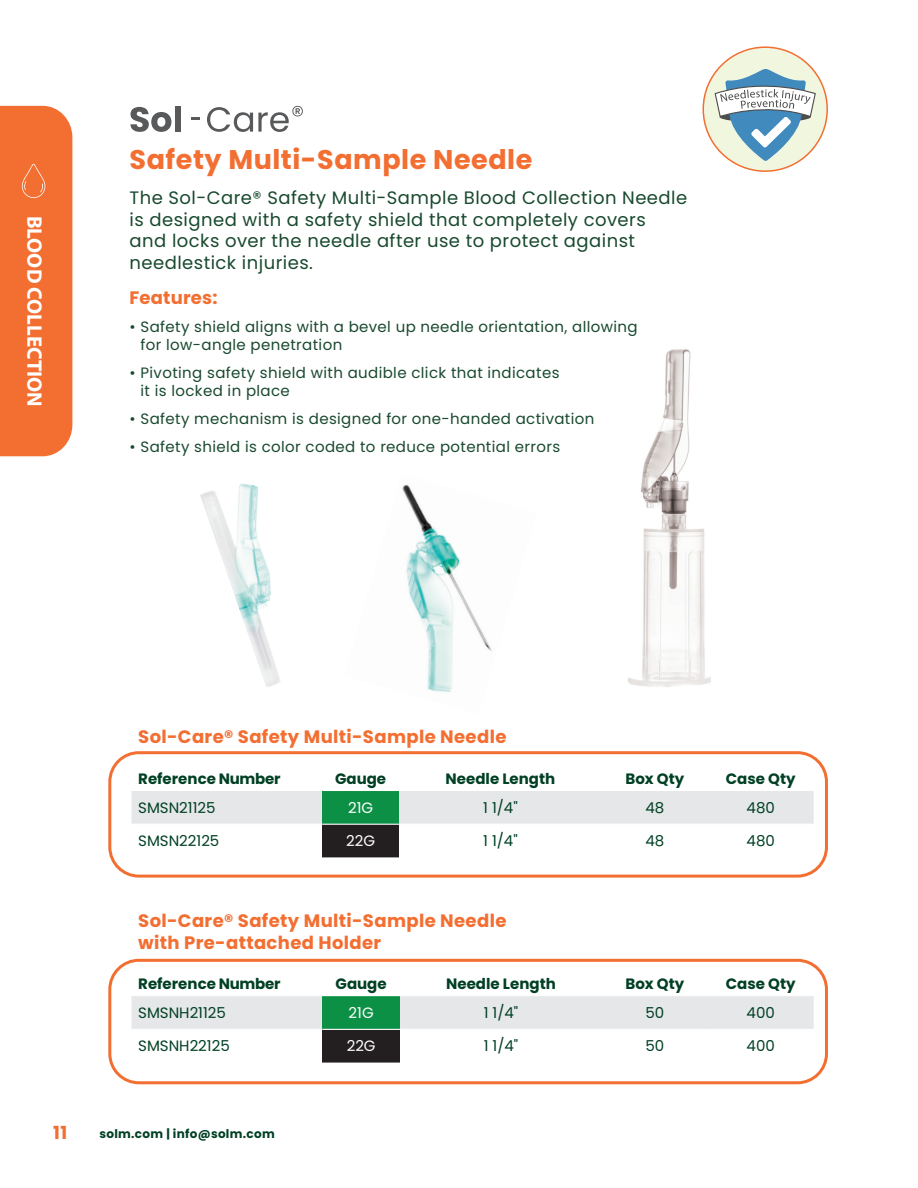
<style>
.page{position:relative;width:918px;height:1188px;background:#fff}
.page>*{position:absolute;margin:0;border:0;box-sizing:border-box;transform-origin:0 0}
.Product_Name{font:700 27px "Poppins";letter-spacing:.02em;color:#f36e31}
.t1{font:700 21px "Myriad Pro";color:#fff}
.Summary{font:18px/21.6px "Poppins";letter-spacing:.025em;color:#19492f}
.Product_Name-2{font:700 18px/21.6px "Poppins";letter-spacing:.02em;color:#f36e31}
.Features{font:700 18px "Poppins";letter-spacing:.01em;color:#f36e31}
.Features-2{font:15px/18px "Poppins";letter-spacing:.025em;color:#19492f}
.Chart_Heading{font:700 15px "Poppins";color:#014024}
.Chart_SKUS{font:15px "Poppins";color:#014024}
.Chart_SKUS-2{font:15px "Poppins";color:#fff}
.t2{font:700 12px "Poppins";letter-spacing:.025em;color:#014024}
</style>
<div class="page">
<div style="left:0;top:106px;width:72px;height:350px;background:#f36e31"></div>
<img style="left:402px;top:485px;width:90px;height:207px">
<img style="left:200px;top:483px;width:80px;height:204px">
<img style="left:628px;top:349px;width:83px;height:338px">
<div style="left:703px;top:47px;width:124px;height:124px;background:#f1f6df;border-radius:50%"></div>
<svg style="left:715px;top:69px;width:101px;height:92px"></svg>
<div style="left:131px;top:791px;width:683px;height:33px;background:#e6e7e9"></div>
<div style="left:322px;top:790px;width:77px;height:34px;background:#0c9045"></div>
<div style="left:322px;top:824px;width:77px;height:34px;background:#231f20"></div>
<hr style="left:322px;top:790px;width:77px;height:1px;background:#fff">
<hr style="left:322px;top:824px;width:77px;height:1px;background:#fff">
<hr style="left:322px;top:857px;width:77px;height:2px;background:#fff">
<div style="left:131px;top:996px;width:683px;height:33px;background:#e6e7e9"></div>
<div style="left:322px;top:996px;width:78px;height:33px;background:#0c9045"></div>
<div style="left:322px;top:1029px;width:78px;height:34px;background:#231f20"></div>
<hr style="left:322px;top:1029px;width:78px;height:1px;background:#fff">
<div style="left:108px;top:751px;width:720px;height:127px;border:3px solid #f36e31;border-radius:29px"></div>
<div style="left:108px;top:959px;width:720px;height:125px;border:3px solid #f36e31;border-radius:29px"></div>
<svg style="left:130px;top:107px;width:41px;height:25px"></svg>
<div style="left:175px;top:106px;width:6px;height:26px;background:#58595b"></div>
<svg style="left:191px;top:118px;width:8px;height:2px"></svg>
<svg style="left:207px;top:106px;width:96px;height:26px"></svg>
<h2 class="t1" style="left:48px;top:216px;width:193px;rotate:90deg">BLOOD COLLECTION</h2>
<p class="Product_Name" style="left:130px;top:144px;width:404px">Safety Multi-Sample Needle</p>
<p class="Summary" style="left:130px;top:187px;width:559px">The Sol-Care® Safety Multi-Sample Blood Collection Needle is designed with a safety shield that completely covers<br>and locks over the needle after use to protect against needlestick injuries.</p>
<p class="Features" style="left:130px;top:287px;width:89px">Features:</p>
<p class="Features-2" style="left:141px;top:318px;width:499px;text-indent:-11px">• Safety shield aligns with a bevel up needle orientation, allowing for low-angle penetration</p>
<p class="Features-2" style="left:141px;top:364px;width:420px;text-indent:-11px">• Pivoting safety shield with audible click that indicates it is locked in place</p>
<p class="Features-2" style="left:130px;top:410px;width:466px">• Safety mechanism is designed for one-handed activation</p>
<p class="Features-2" style="left:130px;top:438px;width:432px">• Safety shield is color coded to reduce potential errors</p>
<p class="Product_Name-2" style="left:138px;top:726px;width:370px">Sol-Care® Safety Multi-Sample Needle</p>
<p class="Chart_Heading" style="left:138px;top:770px;width:144px">Reference Number</p>
<p class="Chart_Heading" style="left:335px;top:770px;width:53px">Gauge</p>
<p class="Chart_Heading" style="left:446px;top:770px;width:111px">Needle Length</p>
<p class="Chart_Heading" style="left:626px;top:770px;width:60px">Box Qty</p>
<p class="Chart_Heading" style="left:726px;top:770px;width:71px">Case Qty</p>
<p class="Chart_SKUS" style="left:138px;top:799px;width:79px">SMSN21125</p>
<p class="Chart_SKUS-2" style="left:348px;top:799px;width:27px">21G</p>
<p class="Chart_SKUS" style="left:483px;top:799px;width:36px">1 1/4"</p>
<p class="Chart_SKUS" style="left:645px;top:799px;width:20px">48</p>
<p class="Chart_SKUS" style="left:747px;top:799px;width:30px">480</p>
<p class="Chart_SKUS" style="left:138px;top:832px;width:83px">SMSN22125</p>
<p class="Chart_SKUS-2" style="left:346px;top:832px;width:30px">22G</p>
<p class="Chart_SKUS" style="left:483px;top:832px;width:36px">1 1/4"</p>
<p class="Chart_SKUS" style="left:645px;top:832px;width:20px">48</p>
<p class="Chart_SKUS" style="left:747px;top:832px;width:30px">480</p>
<p class="Product_Name-2" style="left:138px;top:910px;width:370px">Sol-Care® Safety Multi-Sample Needle with Pre-attached Holder</p>
<p class="Chart_Heading" style="left:138px;top:975px;width:144px">Reference Number</p>
<p class="Chart_Heading" style="left:336px;top:975px;width:53px">Gauge</p>
<p class="Chart_Heading" style="left:446px;top:975px;width:111px">Needle Length</p>
<p class="Chart_Heading" style="left:626px;top:975px;width:60px">Box Qty</p>
<p class="Chart_Heading" style="left:726px;top:975px;width:71px">Case Qty</p>
<p class="Chart_SKUS" style="left:138px;top:1004px;width:89px">SMSNH21125</p>
<p class="Chart_SKUS-2" style="left:349px;top:1004px;width:27px">21G</p>
<p class="Chart_SKUS" style="left:484px;top:1004px;width:36px">1 1/4"</p>
<p class="Chart_SKUS" style="left:646px;top:1004px;width:20px">50</p>
<p class="Chart_SKUS" style="left:747px;top:1004px;width:30px">400</p>
<p class="Chart_SKUS" style="left:138px;top:1038px;width:93px">SMSNH22125</p>
<p class="Chart_SKUS-2" style="left:347px;top:1038px;width:30px">22G</p>
<p class="Chart_SKUS" style="left:484px;top:1038px;width:36px">1 1/4"</p>
<p class="Chart_SKUS" style="left:646px;top:1038px;width:20px">50</p>
<p class="Chart_SKUS" style="left:747px;top:1038px;width:30px">400</p>
<p class="Product_Name-2" style="left:53px;top:1122px;width:15px">11</p>
<p class="t2" style="left:100px;top:1127px;width:177px">solm.com | info@solm.com</p>
</div>
